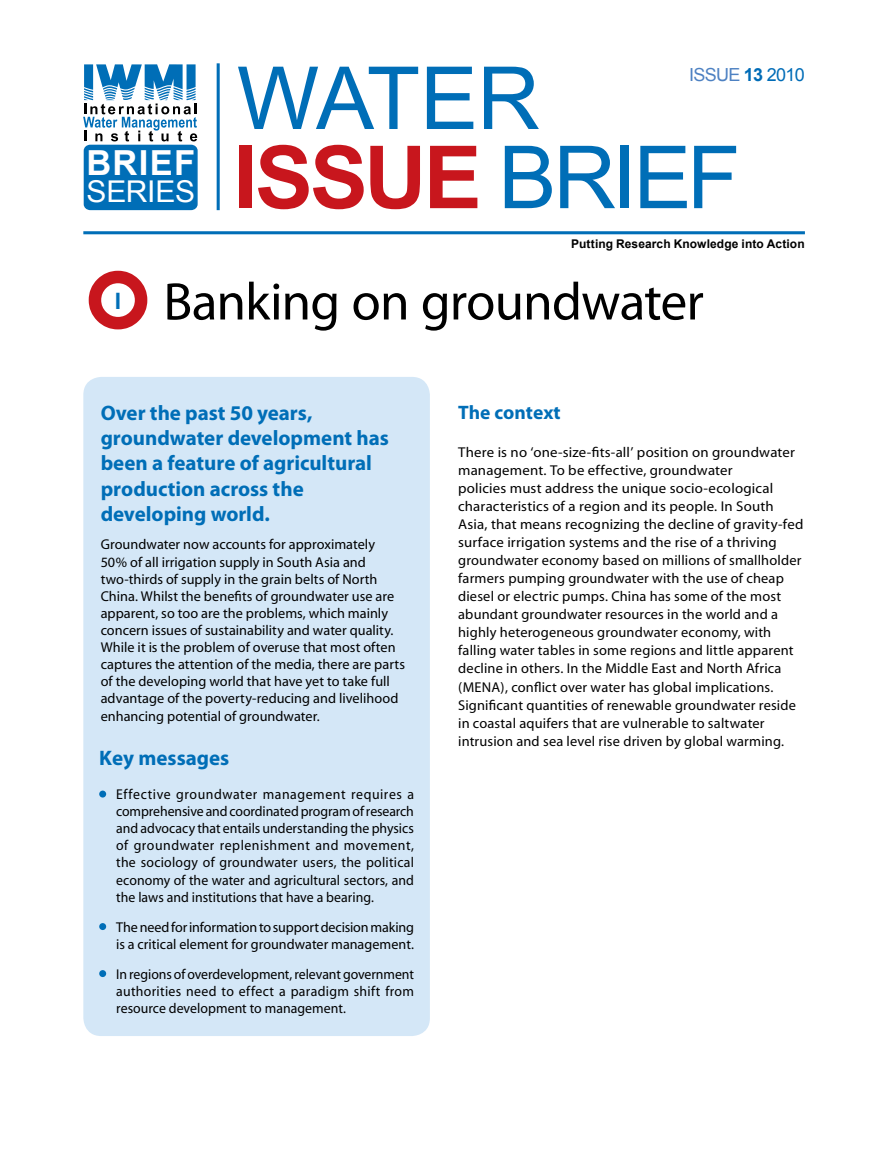
<style>
.page{position:relative;width:893px;height:1149px;background:#fff}
.page>*{position:absolute;margin:0;border:0;box-sizing:border-box;transform-origin:0 0}
.t1{font:700 87px "Arial";letter-spacing:-.035em;color:#c8161d}
.t2{font:87px "Arial";letter-spacing:-.025em;color:#006eb7}
.t3{font:53.25px "Myriad Pro";letter-spacing:-.015em;color:#000}
.t4{font:700 34.5px "Arial";letter-spacing:.04em;color:#fff}
.t5{font:30px "Arial";letter-spacing:-.01em;color:#fff}
.t6{font:700 22.5px "Arial";color:#006eb7}
.t7{font:700 21px/25.2px "Myriad Pro";color:#006eb7}
.t8{font:700 19.5px "Myriad Pro";color:#006eb7}
.t9{font:18px "Arial";letter-spacing:-.04em;color:#4d81c2}
.t10{font:14.25px/17.1px "Myriad";letter-spacing:.01em;color:#000}
.t11{font:14.25px/18px "Myriad";letter-spacing:.01em;color:#000;scale:1.04 1}
.t12{font:700 12px "Arial";letter-spacing:.005em;color:#000}
.s1{font-weight:700;color:#006cb7}
.s2{color:#006cb7}
.s3{font-weight:400;color:#006eb7}
</style>
<div class="page">
<hr style="left:83px;top:231px;width:722px;height:3px;background:#006eb7">
<hr style="left:217px;top:63px;width:3px;height:147px;background:#006eb7">
<svg style="left:83px;top:64px;width:115px;height:147px"></svg>
<div style="left:83px;top:377px;width:347px;height:658px;background:#d4e7f7;border-radius:18px"></div>
<div style="left:99px;top:790px;width:7px;height:7px;background:#006eb7;border-radius:50%"></div>
<svg style="left:99px;top:922px;width:7px;height:7px"></svg>
<svg style="left:99px;top:969px;width:7px;height:7px"></svg>
<svg style="left:88px;top:270px;width:60px;height:60px"></svg>
<h3 class="t4" style="left:87px;top:140px;width:110px">BRIEF</h3>
<h3 class="t5" style="left:87px;top:172px;width:110px">SERIES</h3>
<h1 class="t2" style="left:237px;top:41px;width:305px">WATER</h1>
<p class="t9" style="left:689px;top:62px;width:117px">ISSUE <span class="s1">13</span> <span class="s2">2010</span></p>
<h1 class="t1" style="left:233px;top:120px;width:508px">ISSUE <span class="s3">BRIEF</span></h1>
<p class="t12" style="left:571px;top:235px;width:235px">Putting Research Knowledge into Action</p>
<h3 class="t6" style="left:115px;top:286px;width:8px">I</h3>
<h2 class="t3" style="left:163px;top:269px;width:542px">Banking on groundwater</h2>
<h3 class="t7" style="left:101px;top:399px;width:290px">Over the past 50 years, groundwater development has been a feature of agricultural production across the developing world.</h3>
<p class="t10" style="left:101px;top:536px;width:306px">Groundwater now accounts for approximately 50% of all irrigation supply in South Asia and two-thirds of supply in the grain belts of North China. Whilst the benefits of groundwater use are apparent, so too are the problems, which mainly concern issues of sustainability and water quality.<br>While it is the problem of overuse that most often captures the attention of the media, there are parts of the developing world that have yet to take full advantage of the poverty-reducing and livelihood enhancing potential of groundwater.</p>
<h3 class="t7" style="left:99px;top:744px;width:132px">Key messages</h3>
<p class="t10" style="left:116px;top:786px;width:299px;text-align:justify">Effective groundwater management requires a comprehensive and coordinated program of research and advocacy that entails understanding the physics of groundwater replenishment and movement, the sociology of groundwater users, the political economy of the water and agricultural sectors, and the laws and institutions that have a bearing.</p>
<p class="t10" style="left:116px;top:918px;width:299px">The need for information to support decision making is a critical element for groundwater management.</p>
<p class="t10" style="left:116px;top:965px;width:299px;text-align:justify">In regions of overdevelopment, relevant government authorities need to effect a paradigm shift from resource development to management.</p>
<h3 class="t8" style="left:458px;top:399px;width:104px">The context</h3>
<p class="t11" style="left:458px;top:444px;width:333px">There is no ‘one-size-fits-all’ position on groundwater management. To be effective, groundwater<br>policies must address the unique socio-ecological characteristics of a region and its people. In South Asia, that means recognizing the decline of gravity-fed surface irrigation systems and the rise of a thriving groundwater economy based on millions of smallholder farmers pumping groundwater with the use of cheap diesel or electric pumps. China has some of the most abundant groundwater resources in the world and a highly heterogeneous groundwater economy, with falling water tables in some regions and little apparent decline in others. In the Middle East and North Africa (MENA), conflict over water has global implications.<br>Significant quantities of renewable groundwater reside in coastal aquifers that are vulnerable to saltwater intrusion and sea level rise driven by global warming.</p>
</div>
